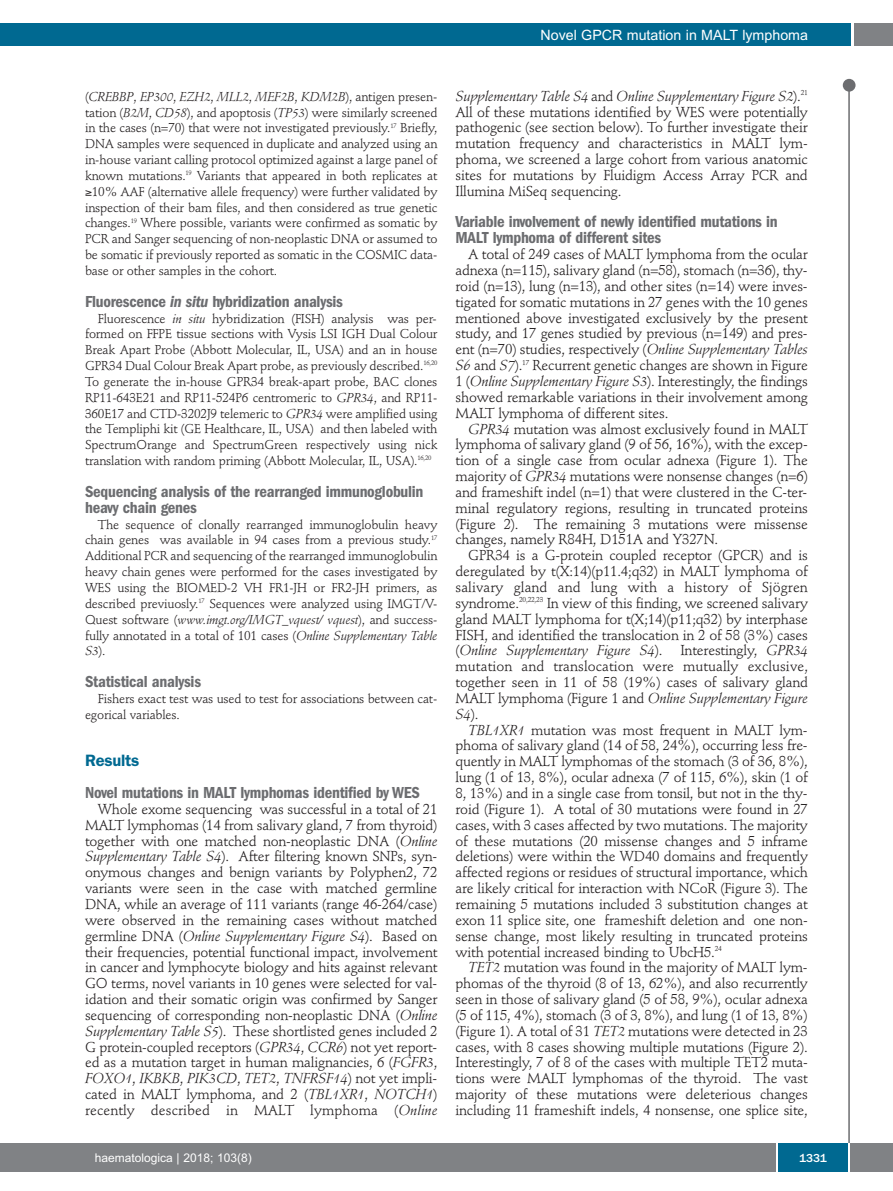
<style>
.page{position:relative;width:893px;height:1191px;background:#fff}
.page>*{position:absolute;margin:0;border:0;box-sizing:border-box;transform-origin:0 0}
.t1{font:600 condensed 16.5px/15.9px "Franklin Gothic";letter-spacing:-.015em;color:#6c6d70}
.t2{font:600 16.5px "Franklin Gothic";letter-spacing:-.015em;color:#006991}
.t3{font:14.25px/15.9px "Stempel Schneidler";letter-spacing:-.015em;color:#231f20;text-align:justify}
.t4{font:14.25px "Arial";color:#fff}
.t5{font:12.75px/15.9px "Stempel Schneidler";letter-spacing:-.015em;color:#231f20;text-align:justify}
.t6{font:12px "Arial";color:#fff}
.t7{font:500 12px "Franklin Gothic";color:#fff}
.s1{font-style:italic}
</style>
<div class="page">
<div style="left:843px;top:79px;width:12px;height:13px;background:#6c6d70;border-radius:50%"></div>
<hr style="left:848px;top:81px;width:2px;height:1062px;background:#6c6d70">
<div style="left:854px;top:23px;width:39px;height:22px;background:#808285"></div>
<div style="left:1px;top:23px;width:849px;height:22px;background:#006991"></div>
<div style="left:0;top:1143px;width:893px;height:28px;background:#808285"></div>
<div style="left:778px;top:1143px;width:70px;height:28px;background:#006991"></div>
<hr style="left:776px;top:1143px;width:2px;height:28px;background:#fff">
<hr style="left:848px;top:1143px;width:2px;height:28px;background:#fff">
<hr style="left:0;top:23px;width:2px;height:22px;background:#006991">
<p class="t4" style="left:540px;top:27px;width:269px">Novel GPCR mutation in MALT lymphoma</p>
<p class="t5" style="left:85px;top:90px;width:354px">(<span class="s1">CREBBP</span>, <span class="s1">EP300</span>, <span class="s1">EZH2</span>, <span class="s1">MLL2</span>, <span class="s1">MEF2B</span>, <span class="s1">KDM2B</span>), antigen presen&shy;tation (<span class="s1">B2M</span>, <span class="s1">CD58</span>), and apoptosis (<span class="s1">TP53</span>) were similarly screened in the cases (n=70) that were not investigated previously.<sup>17</sup> Briefly, DNA samples were sequenced in duplicate and analyzed using an in-house variant calling protocol optimized against a large panel of known mutations.<sup>19</sup> Variants that appeared in both replicates at ≥10% AAF (alternative allele frequency) were further validated by inspection of their bam files, and then considered as true genetic changes.<sup>19</sup> Where possible, variants were confirmed as somatic by PCR and Sanger sequencing of non-neoplastic DNA or assumed to be somatic if previously reported as somatic in the COSMIC data&shy;base or other samples in the cohort.</p>
<p class="t1" style="left:85px;top:295px;width:259px">Fluorescence <span class="s1">in situ</span> hybridization analysis</p>
<p class="t5" style="left:85px;top:311px;width:354px;text-indent:13px">Fluorescence <span class="s1">in situ</span> hybridization (FISH) analysis was per&shy;formed on FFPE tissue sections with Vysis LSI IGH Dual Colour Break Apart Probe (Abbott Molecular, IL, USA) and an in house GPR34 Dual Colour Break Apart probe, as previously described.<sup>16,20<br></sup>To generate the in-house GPR34 break-apart probe, BAC clones RP11-643E21 and RP11-524P6 centromeric to <span class="s1">GPR34</span>, and RP11- 360E17 and CTD-3202J9 telemeric to <span class="s1">GPR34</span> were amplified using the Templiphi kit (GE Healthcare, IL, USA) and then labeled with SpectrumOrange and SpectrumGreen respectively using nick translation with random priming (Abbott Molecular, IL, USA).<sup>16,20</sup></p>
<p class="t1" style="left:85px;top:485px;width:340px">Sequencing analysis of the rearranged immunoglobulin heavy chain genes</p>
<p class="t5" style="left:85px;top:517px;width:354px;text-indent:13px">The sequence of clonally rearranged immunoglobulin heavy chain genes was available in 94 cases from a previous study.<sup>17<br></sup>Additional PCR and sequencing of the rearranged immunoglobulin heavy chain genes were performed for the cases investigated by WES using the BIOMED-2 VH FR1-JH or FR2-JH primers, as described previuosly.<sup>17</sup> Sequences were analyzed using IMGT/V-Quest software (<span class="s1">www.imgt.org/IMGT_vquest/ vquest</span>), and success&shy;fully annotated in a total of 101 cases (<span class="s1">Online Supplementary Table S3</span>).</p>
<p class="t1" style="left:85px;top:675px;width:118px">Statistical analysis</p>
<p class="t5" style="left:85px;top:692px;width:354px;text-indent:13px">Fishers exact test was used to test for associations between cat&shy;egorical variables.</p>
<p class="t2" style="left:85px;top:755px;width:56px">Results</p>
<p class="t1" style="left:85px;top:786px;width:336px">Novel mutations in MALT lymphomas identified by WES</p>
<p class="t3" style="left:85px;top:802px;width:354px;text-indent:13px">Whole exome sequencing was successful in a total of 21<br>MALT lymphomas (14 from salivary gland, 7 from thyroid) together with one matched non-neoplastic DNA (<span class="s1">Online Supplementary Table S4</span>). After filtering known SNPs, syn&shy;onymous changes and benign variants by Polyphen2, 72 variants were seen in the case with matched germline DNA, while an average of 111 variants (range 46-264/case) were observed in the remaining cases without matched germline DNA (<span class="s1">Online Supplementary Figure S4</span>). Based on their frequencies, potential functional impact, involvement in cancer and lymphocyte biology and hits against relevant GO terms, novel variants in 10 genes were selected for val&shy;idation and their somatic origin was confirmed by Sanger sequencing of corresponding non-neoplastic DNA (<span class="s1">Online Supplementary Table S5</span>). These shortlisted genes included 2<br>G protein-coupled receptors (<span class="s1">GPR34</span>, <span class="s1">CCR6</span>) not yet report&shy;ed as a mutation target in human malignancies, 6 (<span class="s1">FGFR3</span>, <span class="s1">FOXO1</span>, <span class="s1">IKBKB</span>, <span class="s1">PIK3CD</span>, <span class="s1">TET2</span>, <span class="s1">TNFRSF14</span>) not yet impli&shy;cated in MALT lymphoma, and 2 (<span class="s1">TBL1XR1</span>, <span class="s1">NOTCH1</span>) recently described in MALT lymphoma (<span class="s1">Online</span></p>
<p class="t3" style="left:455px;top:89px;width:354px"><span class="s1">Supplementary Table S4</span> and <span class="s1">Online Supplementary Figure S2</span>).<sup>21<br></sup>All of these mutations identified by WES were potentially pathogenic (see section below). To further investigate their mutation frequency and characteristics in MALT lym&shy;phoma, we screened a large cohort from various anatomic sites for mutations by Fluidigm Access Array PCR and Illumina MiSeq sequencing.</p>
<p class="t1" style="left:455px;top:215px;width:324px">Variable involvement of newly identified mutations in<br>MALT lymphoma of different sites</p>
<p class="t3" style="left:455px;top:248px;width:354px;text-indent:13px">A total of 249 cases of MALT lymphoma from the ocular adnexa (n=115), salivary gland (n=58), stomach (n=36), thy&shy;roid (n=13), lung (n=13), and other sites (n=14) were inves&shy;tigated for somatic mutations in 27 genes with the 10 genes mentioned above investigated exclusively by the present study, and 17 genes studied by previous (n=149) and pres&shy;ent (n=70) studies, respectively (<span class="s1">Online Supplementary Tables S6</span> and <span class="s1">S7</span>).<sup>17</sup> Recurrent genetic changes are shown in Figure 1 (<span class="s1">Online Supplementary Figure S3</span>). Interestingly, the findings showed remarkable variations in their involvement among MALT lymphoma of different sites.</p>
<p class="t3" style="left:455px;top:422px;width:354px;text-indent:13px"><span class="s1">GPR34</span> mutation was almost exclusively found in MALT lymphoma of salivary gland (9 of 56, 16%), with the excep&shy;tion of a single case from ocular adnexa (Figure 1). The majority of <span class="s1">GPR34</span> mutations were nonsense changes (n=6) and frameshift indel (n=1) that were clustered in the C-ter&shy;minal regulatory regions, resulting in truncated proteins (Figure 2). The remaining 3 mutations were missense changes, namely R84H, D151A and Y327N.</p>
<p class="t3" style="left:455px;top:549px;width:354px;text-indent:13px">GPR34 is a G-protein coupled receptor (GPCR) and is deregulated by t(X:14)(p11.4;q32) in MALT lymphoma of salivary gland and lung with a history of Sjögren syndrome.<sup>20,22,23</sup> In view of this finding, we screened salivary gland MALT lymphoma for t(X;14)(p11;q32) by interphase FISH, and identified the translocation in 2 of 58 (3%) cases (<span class="s1">Online Supplementary Figure S4</span>).</p>
<p class="t3" style="left:455px;top:644px;width:354px;text-indent:225px">Interestingly, <span class="s1">GPR34 </span>mutation and translocation were mutually exclusive, together seen in 11 of 58 (19%) cases of salivary gland MALT lymphoma (Figure 1 and <span class="s1">Online Supple mentary Figure S4</span>).</p>
<p class="t3" style="left:455px;top:723px;width:354px;text-indent:13px"><span class="s1">TBL1XR1</span> mutation was most frequent in MALT lym&shy;phoma of salivary gland (14 of 58, 24%), occurring less fre&shy;quently in MALT lymphomas of the stomach (3 of 36, 8%), lung (1 of 13, 8%), ocular adnexa (7 of 115, 6%), skin (1 of 8, 13%) and in a single case from tonsil, but not in the thy&shy;roid (Figure 1). A total of 30 mutations were found in 27 cases, with 3 cases affected by two mutations. The majority of these mutations (20 missense changes and 5 inframe deletions) were within the WD40 domains and frequently affected regions or residues of structural importance, which are likely critical for interaction with NCoR (Figure 3). The remaining 5 mutations included 3 substitution changes at exon 11 splice site, one frameshift deletion and one non&shy;sense change, most likely resulting in truncated proteins with potential increased binding to UbcH5.<sup>24</sup></p>
<p class="t3" style="left:455px;top:961px;width:354px;text-indent:13px"><span class="s1">TET2</span> mutation was found in the majority of MALT lym&shy;phomas of the thyroid (8 of 13, 62%), and also recurrently seen in those of salivary gland (5 of 58, 9%), ocular adnexa (5 of 115, 4%), stomach (3 of 3, 8%), and lung (1 of 13, 8%) (Figure 1). A total of 31 <span class="s1">TET2</span> mutations were detected in 23 cases, with 8 cases showing multiple mutations (Figure 2).<br>Interestingly, 7 of 8 of the cases with multiple TET2 muta&shy;tions were MALT lymphomas of the thyroid. The vast majority of these mutations were deleterious changes including 11 frameshift indels, 4 nonsense, one splice site,</p>
<p class="t6" style="left:95px;top:1150px;width:158px">haematologica | 2018; 103(8)</p>
<p class="t7" style="left:799px;top:1150px;width:29px">1331</p>
</div>
